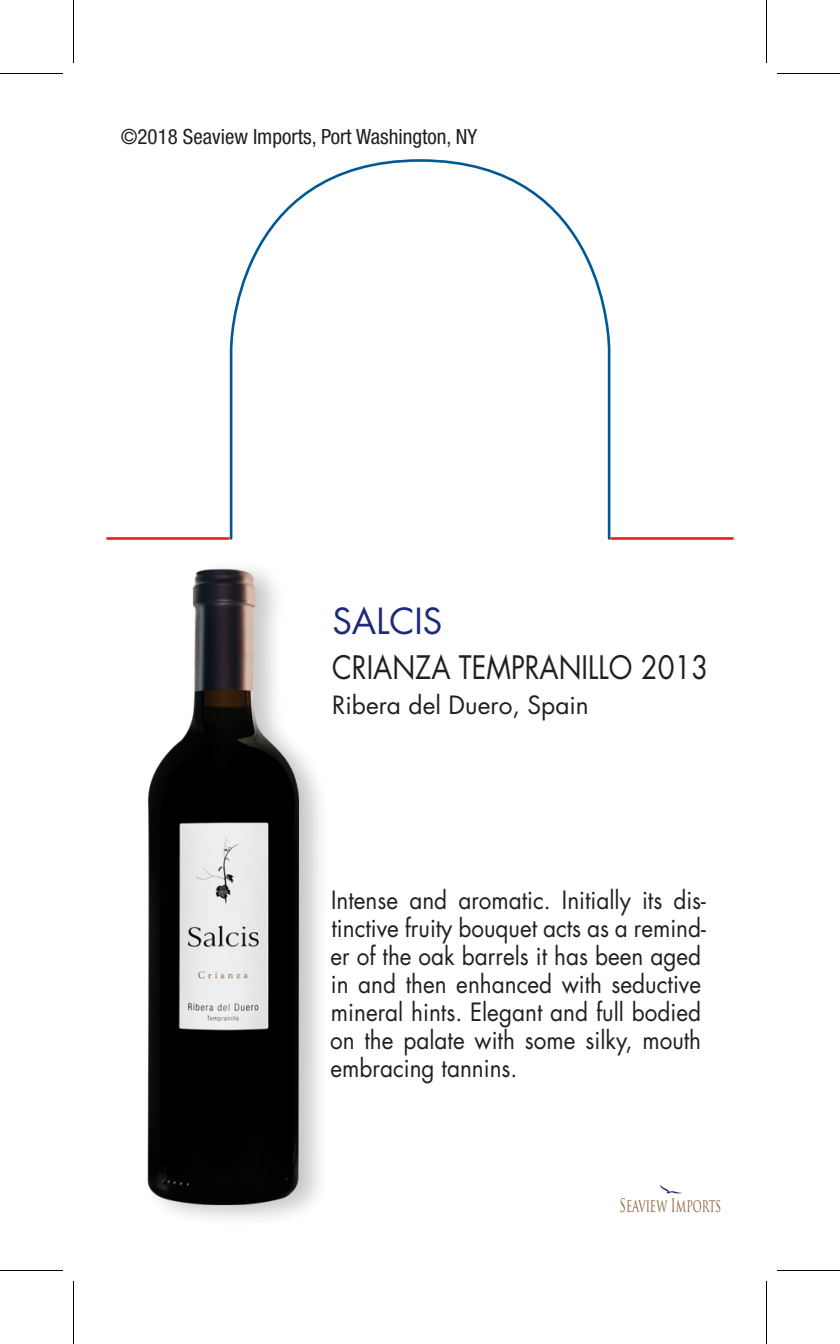
<style>
.page{position:relative;width:840px;height:1344px;background:#fff}
.page>*{position:absolute;margin:0;border:0;box-sizing:border-box;transform-origin:0 0}
.t1{font:35px "Futura";color:#1d297c}
.t2{font:31.5px "Futura";color:#231f20;scale:.87 1}
.t3{font:24.5px/28px "Futura";color:#231f20;scale:.92 1}
.t4{font:24.5px "Futura";color:#231f20}
.t5{font:condensed 21px "Helvetica Neue";color:#231f20}
.t6{font:18.2px "Trajan Pro";color:#8c6238;scale:.62 1}
</style>
<div class="page">
<img style="left:147px;top:568px;width:173px;height:651px">
<svg style="left:660px;top:1185px;width:22px;height:8px"></svg>
<svg style="left:229px;top:159px;width:382px;height:381px"></svg>
<hr style="left:106px;top:537px;width:124px;height:3px;background:#ee1d23">
<hr style="left:610px;top:537px;width:124px;height:3px;background:#ee1d23">
<hr style="left:0;top:73px;width:63px;height:1px;background:#000">
<hr style="left:777px;top:73px;width:63px;height:1px;background:#000">
<hr style="left:0;top:1270px;width:63px;height:1px;background:#000">
<hr style="left:777px;top:1270px;width:63px;height:1px;background:#000">
<hr style="left:73px;top:0;width:1px;height:63px;background:#000">
<hr style="left:73px;top:1281px;width:1px;height:63px;background:#000">
<hr style="left:766px;top:0;width:1px;height:63px;background:#000">
<hr style="left:766px;top:1281px;width:1px;height:63px;background:#000">
<p class="t5" style="left:121px;top:125px;width:358px">©2018 Seaview Imports, Port Washington, NY</p>
<p class="t1" style="left:332px;top:597px;width:112px">SALCIS</p>
<p class="t2" style="left:332px;top:646px;width:434px">CRIANZA TEMPRANILLO 2013</p>
<p class="t4" style="left:332px;top:688px;width:258px">Ribera del Duero, Spain</p>
<p class="t3" style="left:330px;top:885px;width:410px">Intense and aromatic. Initially its dis&shy;tinctive fruity bouquet acts as a remind&shy;er of the oak barrels it has been aged in and then enhanced with seductive mineral hints. Elegant and full bodied on the palate with some silky, mouth embracing tannins.</p>
<p class="t6" style="left:620px;top:1194px;width:166px">Seaview Imports</p>
</div>
